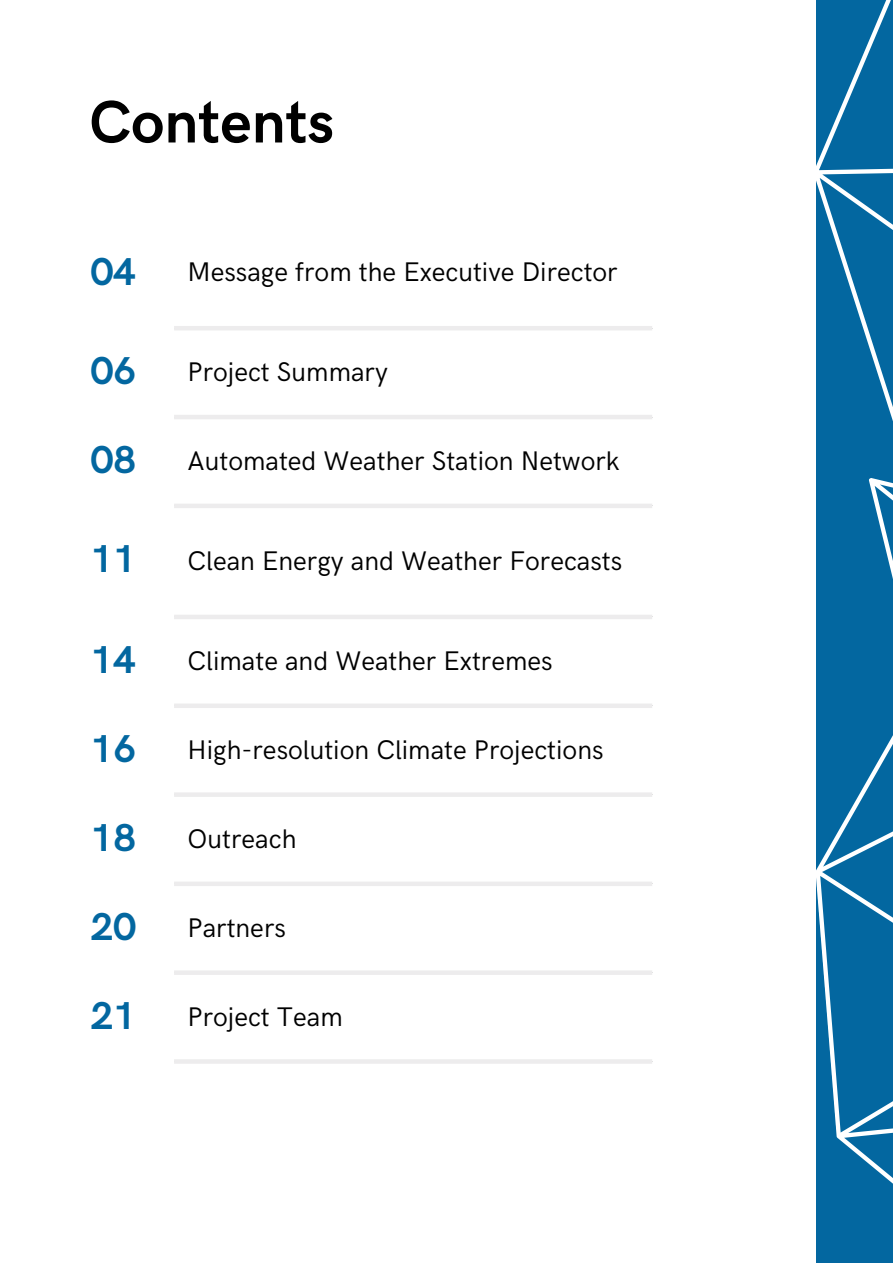
<style>
.page{position:relative;width:893px;height:1264px;background:#fff}
.page>*{position:absolute;margin:0;border:0;box-sizing:border-box;transform-origin:0 0}
.t1{font:700 60px "HK Grotesk";color:#000}
.t2{font:700 39px "HK Grotesk";color:#0367a0}
.t3{font:27px "HK Grotesk";color:#000}
</style>
<div class="page">
<svg style="left:816px;top:0;width:76px;height:478px;background:#1471a6"></svg>
<svg style="left:816px;top:478px;width:76px;height:784px;background:#1270a6"></svg>
<hr style="left:174px;top:326px;width:478px;height:4px;background:#edeced">
<hr style="left:174px;top:415px;width:478px;height:4px;background:#edeced">
<div style="left:174px;top:503px;width:478px;height:5px;background:#edeced"></div>
<div style="left:174px;top:614px;width:478px;height:5px;background:#edeced"></div>
<div style="left:174px;top:703px;width:478px;height:5px;background:#edeced"></div>
<div style="left:174px;top:792px;width:478px;height:5px;background:#edeced"></div>
<div style="left:174px;top:881px;width:478px;height:5px;background:#edeced"></div>
<hr style="left:174px;top:970px;width:478px;height:4px;background:#edeced">
<hr style="left:174px;top:1059px;width:478px;height:4px;background:#edeced">
<h1 class="t1" style="left:89px;top:88px;width:246px">Contents</h1>
<h2 class="t2" style="left:91px;top:249px;width:47px">04</h2>
<p class="t3" style="left:187px;top:257px;width:431px">Message from the Executive Director</p>
<h2 class="t2" style="left:91px;top:349px;width:47px">06</h2>
<p class="t3" style="left:187px;top:357px;width:202px">Project Summary</p>
<h2 class="t2" style="left:91px;top:438px;width:47px">08</h2>
<p class="t3" style="left:187px;top:445px;width:433px">Automated Weather Station Network</p>
<h2 class="t2" style="left:91px;top:537px;width:47px">11</h2>
<p class="t3" style="left:187px;top:545px;width:436px">Clean Energy and Weather Forecasts</p>
<h2 class="t2" style="left:91px;top:638px;width:47px">14</h2>
<p class="t3" style="left:187px;top:645px;width:366px">Climate and Weather Extremes</p>
<h2 class="t2" style="left:91px;top:727px;width:47px">16</h2>
<p class="t3" style="left:187px;top:734px;width:417px">High-resolution Climate Projections</p>
<h2 class="t2" style="left:91px;top:815px;width:47px">18</h2>
<p class="t3" style="left:187px;top:823px;width:110px">Outreach</p>
<h2 class="t2" style="left:91px;top:904px;width:47px">20</h2>
<p class="t3" style="left:187px;top:912px;width:100px">Partners</p>
<h2 class="t2" style="left:91px;top:993px;width:47px">21</h2>
<p class="t3" style="left:187px;top:1001px;width:157px">Project Team</p>
</div>
